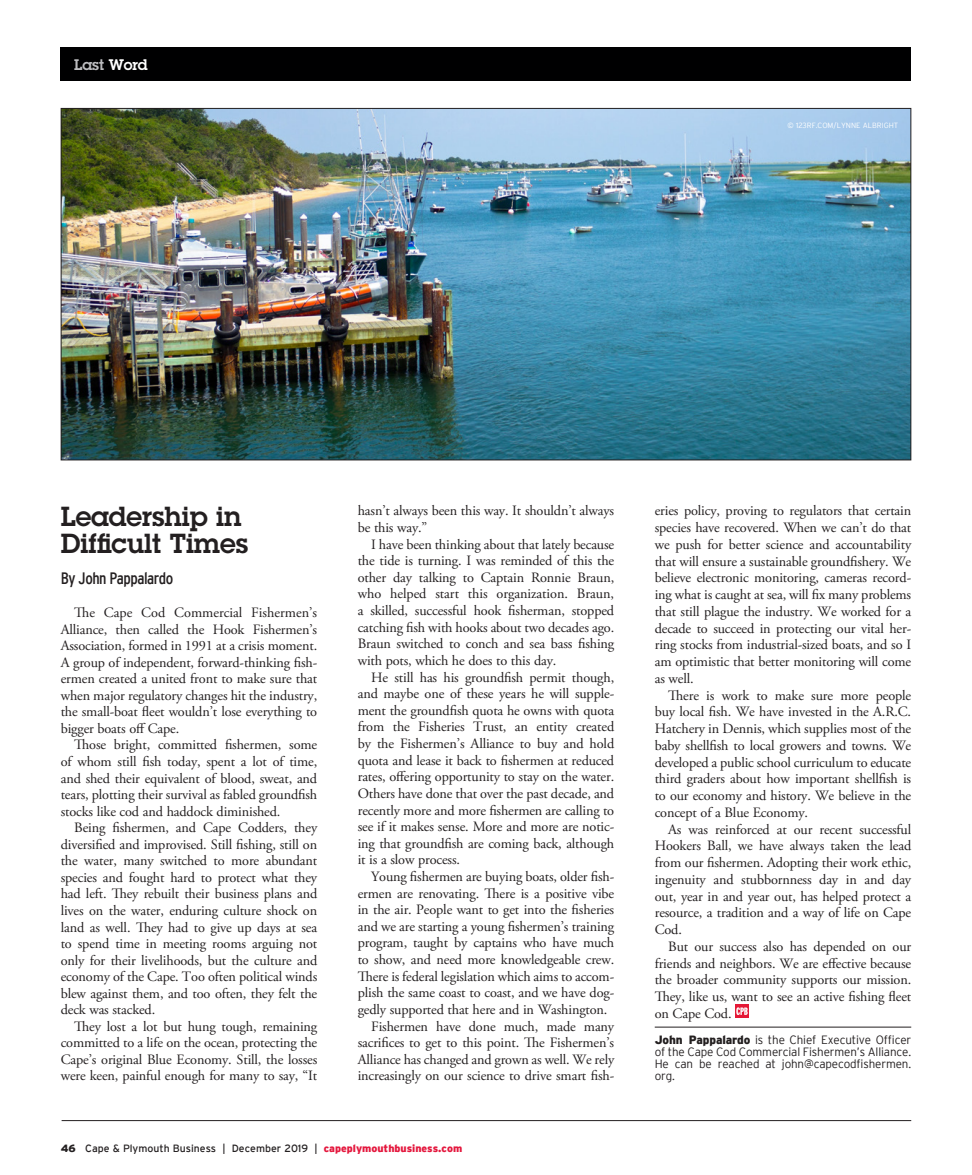
<style>
.page{position:relative;width:972px;height:1175px;background:#fff}
.page>*{position:absolute;margin:0;border:0;box-sizing:border-box;transform-origin:0 0}
._0_0_Story_body_copy{font:600 27px/27px "Lubalin Graph";letter-spacing:-.005em;color:#231f20}
._18ptsub{font:condensed 16.5px "Interstate";letter-spacing:-.03em;color:#231f20}
._18ptsub-2{font:600 15px "Lubalin Graph";letter-spacing:-.01em;color:#bcbcbf}
._0_0_Story_body_copy-2{font:14.25px/16.6px "Adobe Garamond Pro";letter-spacing:-.01em;color:#231f20;text-align:justify}
.newauthor{font:300 12px/12.3px "Interstate";letter-spacing:-.01em;color:#231f20;text-align:justify}
.t1{font:10.5px "Interstate";color:#231f20}
._0_0_Story_body_copy-3{font:300 7.5px "Interstate";color:#fff}
.s1{color:#fff}
.s2{font-weight:900}
.s3{font-weight:900;color:#e4183e}
</style>
<div class="page">
<img style="left:63px;top:110px;width:846px;height:348px">
<div style="left:61px;top:47px;width:850px;height:34px;background:#000001"></div>
<hr style="left:62px;top:1120px;width:849px;height:1px;background:#231f20">
<hr style="left:655px;top:1026px;width:256px;height:1px;background:#231f20">
<div style="left:735px;top:1004px;width:14px;height:14px;background:#e51836"></div>
<svg style="left:736px;top:1007px;width:12px;height:8px"></svg>
<p class="_18ptsub-2" style="left:74px;top:55px;width:75px">Last <span class="s1">Word</span></p>
<p class="_0_0_Story_body_copy-3" style="left:788px;top:122px;width:112px">© 123RF.COM/LYNNE ALBRIGHT</p>
<p class="_0_0_Story_body_copy" style="left:61px;top:502px;width:189px">Leadership in<br>Difficult Times</p>
<p class="_18ptsub" style="left:61px;top:569px;width:114px">By John Pappalardo</p>
<p class="_0_0_Story_body_copy-2" style="left:61px;top:605px;width:258px;text-indent:14px">The Cape Cod Commercial Fishermen’s Alliance, then called the Hook Fishermen’s Association, formed in 1991 at a crisis moment.<br>A group of independent, forward-thinking fish&shy;ermen created a united front to make sure that when major regulatory changes hit the industry, the small-boat fleet wouldn’t lose everything to bigger boats off Cape.</p>
<p class="_0_0_Story_body_copy-2" style="left:61px;top:737px;width:258px;text-indent:14px">Those bright, committed fishermen, some of whom still fish today, spent a lot of time, and shed their equivalent of blood, sweat, and tears, plotting their survival as fabled groundfish stocks like cod and haddock diminished.</p>
<p class="_0_0_Story_body_copy-2" style="left:61px;top:820px;width:258px;text-indent:14px">Being fishermen, and Cape Codders, they diversified and improvised. Still fishing, still on the water, many switched to more abundant species and fought hard to protect what they had left. They rebuilt their business plans and lives on the water, enduring culture shock on land as well. They had to give up days at sea to spend time in meeting rooms arguing not only for their livelihoods, but the culture and economy of the Cape. Too often political winds blew against them, and too often, they felt the deck was stacked.</p>
<p class="_0_0_Story_body_copy-2" style="left:61px;top:1018px;width:258px;text-indent:14px">They lost a lot but hung tough, remaining committed to a life on the ocean, protecting the Cape’s original Blue Economy. Still, the losses were keen, painful enough for many to say, “It</p>
<p class="_0_0_Story_body_copy-2" style="left:358px;top:503px;width:258px">hasn’t always been this way. It shouldn’t always be this way.”</p>
<p class="_0_0_Story_body_copy-2" style="left:358px;top:536px;width:258px;text-indent:14px">I have been thinking about that lately because the tide is turning. I was reminded of this the other day talking to Captain Ronnie Braun, who helped start this organization. Braun, a skilled, successful hook fisherman, stopped catching fish with hooks about two decades ago.<br>Braun switched to conch and sea bass fishing with pots, which he does to this day.</p>
<p class="_0_0_Story_body_copy-2" style="left:358px;top:669px;width:258px;text-indent:14px">He still has his groundfish permit though, and maybe one of these years he will supple&shy;ment the groundfish quota he owns with quota from the Fisheries Trust, an entity created by the Fishermen’s Alliance to buy and hold quota and lease it back to fishermen at reduced rates, offering opportunity to stay on the water.<br>Others have done that over the past decade, and recently more and more fishermen are calling to see if it makes sense. More and more are notic&shy;ing that groundfish are coming back, although it is a slow process.</p>
<p class="_0_0_Story_body_copy-2" style="left:358px;top:868px;width:258px;text-indent:14px">Young fishermen are buying boats, older fish&shy;ermen are renovating. There is a positive vibe in the air. People want to get into the fisheries and we are starting a young fishermen’s training program, taught by captains who have much to show, and need more knowledgeable crew.<br>There is federal legislation which aims to accom&shy;plish the same coast to coast, and we have dog&shy;gedly supported that here and in Washington.</p>
<p class="_0_0_Story_body_copy-2" style="left:358px;top:1018px;width:258px;text-indent:14px">Fishermen have done much, made many sacrifices to get to this point. The Fishermen’s Alliance has changed and grown as well. We rely increasingly on our science to drive smart fish-</p>
<p class="t1" style="left:61px;top:1142px;width:403px"><span class="s2">46</span> Cape &amp; Plymouth Business | December 2019 | <span class="s3">capeplymouthbusiness.com</span></p>
<p class="_0_0_Story_body_copy-2" style="left:655px;top:503px;width:258px">eries policy, proving to regulators that certain species have recovered. When we can’t do that we push for better science and accountability that will ensure a sustainable groundfishery. We believe electronic monitoring, cameras record&shy;ing what is caught at sea, will fix many problems that still plague the industry. We worked for a decade to succeed in protecting our vital her&shy;ring stocks from industrial-sized boats, and so I am optimistic that better monitoring will come as well.</p>
<p class="_0_0_Story_body_copy-2" style="left:655px;top:687px;width:258px;text-indent:14px">There is work to make sure more people buy local fish. We have invested in the A.R.C.<br>Hatchery in Dennis, which supplies most of the baby shellfish to local growers and towns. We developed a public school curriculum to educate third graders about how important shellfish is to our economy and history. We believe in the concept of a Blue Economy.</p>
<p class="_0_0_Story_body_copy-2" style="left:655px;top:821px;width:258px;text-indent:14px">As was reinforced at our recent successful Hookers Ball, we have always taken the lead from our fishermen. Adopting their work ethic, ingenuity and stubbornness day in and day out, year in and year out, has helped protect a resource, a tradition and a way of life on Cape Cod.</p>
<p class="_0_0_Story_body_copy-2" style="left:655px;top:938px;width:258px;text-indent:14px">But our success also has depended on our friends and neighbors. We are effective because the broader community supports our mission.<br>They, like us, want to see an active fishing fleet on Cape Cod.</p>
<p class="newauthor" style="left:655px;top:1033px;width:258px"><span class="s2">John Pappalardo</span> is the Chief Executive Officer of the Cape Cod Commercial Fishermen’s Alliance.<br>He can be reached at john@capecodfishermen. org.</p>
</div>
